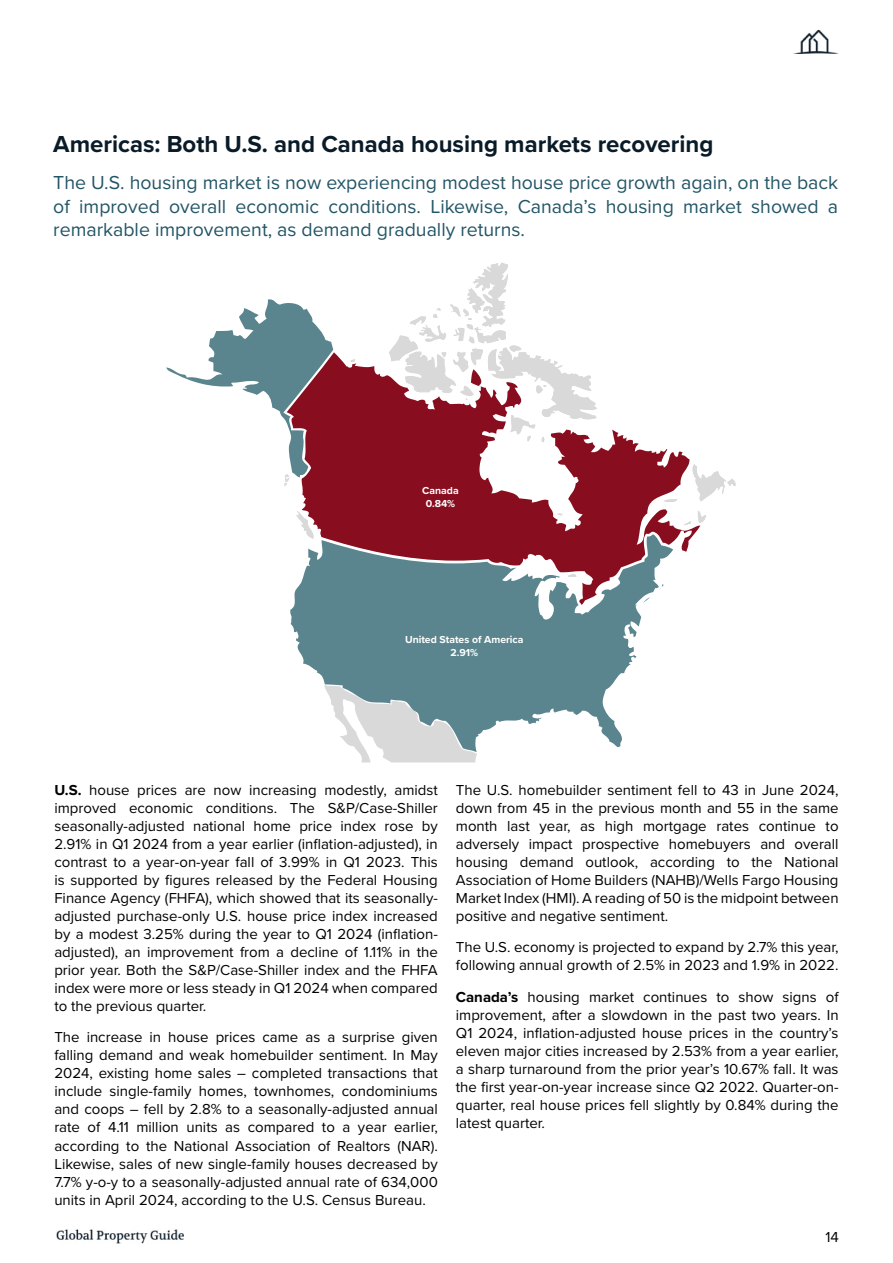
<style>
.page{position:relative;width:893px;height:1263px;background:#fff}
.page>*{position:absolute;margin:0;border:0;box-sizing:border-box;transform-origin:0 0}
.t1{font:700 24px "Proxima Nova";color:#0a1b28}
.t2{font:19.5px/23.4px "Proxima Nova";color:#256;text-align:justify}
.t3{font:15px/18px "Proxima Nova";color:#000;text-align:justify}
.t4{font:700 10.5px/12.6px "Proxima Nova";color:#fff;text-align:center}
.s1{font-weight:700}
</style>
<div class="page">
<svg style="left:700px;top:513px;width:6px;height:10px"></svg>
<svg style="left:389px;top:263px;width:133px;height:89px"></svg>
<svg style="left:700px;top:471px;width:36px;height:30px"></svg>
<svg style="left:359px;top:752px;width:118px;height:10px"></svg>
<svg style="left:290px;top:605px;width:352px;height:147px;fill:#5a858e"></svg>
<svg style="left:294px;top:352px;width:406px;height:253px"></svg>
<svg style="left:166px;top:299px;width:167px;height:187px"></svg>
<img style="left:56px;top:1229px;width:127px;height:14px">
<img style="left:793px;top:30px;width:46px;height:24px">
<h1 class="t1" style="left:53px;top:126px;width:662px">Americas: Both U.S. and Canada housing markets recovering</h1>
<h2 class="t2" style="left:53px;top:170px;width:786px">The U.S. housing market is now experiencing modest house price growth again, on the back of improved overall economic conditions. Likewise, Canada’s housing market showed a remarkable improvement, as demand gradually returns.</h2>
<p class="t4" style="left:422px;top:484px;width:38px">Canada<br>0.84%</p>
<p class="t4" style="left:405px;top:633px;width:120px">United States of America<br>2.91%</p>
<p class="t3" style="left:54px;top:780px;width:385px"><span class="s1">U.S.</span> house prices are now increasing modestly, amidst improved economic conditions. The S&amp;P/Case-Shiller seasonally-adjusted national home price index rose by 2.91% in Q1 2024 from a year earlier (inflation-adjusted), in contrast to a year-on-year fall of 3.99% in Q1 2023. This is supported by figures released by the Federal Housing Finance Agency (FHFA), which showed that its seasonally&shy;adjusted purchase-only U.S. house price index increased by a modest 3.25% during the year to Q1 2024 (inflation&shy;adjusted), an improvement from a decline of 1.11% in the prior year. Both the S&amp;P/Case-Shiller index and the FHFA index were more or less steady in Q1 2024 when compared to the previous quarter.</p>
<p class="t3" style="left:54px;top:1028px;width:385px">The increase in house prices came as a surprise given falling demand and weak homebuilder sentiment. In May 2024, existing home sales – completed transactions that include single-family homes, townhomes, condominiums and coops – fell by 2.8% to a seasonally-adjusted annual rate of 4.11 million units as compared to a year earlier, according to the National Association of Realtors (NAR).<br>Likewise, sales of new single-family houses decreased by 7.7% y-o-y to a seasonally-adjusted annual rate of 634,000 units in April 2024, according to the U.S. Census Bureau.</p>
<p class="t3" style="left:456px;top:780px;width:384px">The U.S. homebuilder sentiment fell to 43 in June 2024, down from 45 in the previous month and 55 in the same month last year, as high mortgage rates continue to adversely impact prospective homebuyers and overall housing demand outlook, according to the National Association of Home Builders (NAHB)/Wells Fargo Housing Market Index (HMI). A reading of 50 is the midpoint between positive and negative sentiment.</p>
<p class="t3" style="left:456px;top:938px;width:384px">The U.S. economy is projected to expand by 2.7% this year, following annual growth of 2.5% in 2023 and 1.9% in 2022.</p>
<p class="t3" style="left:456px;top:987px;width:384px"><span class="s1">Canada’s</span> housing market continues to show signs of improvement, after a slowdown in the past two years. In Q1 2024, inflation-adjusted house prices in the country’s eleven major cities increased by 2.53% from a year earlier, a sharp turnaround from the prior year’s 10.67% fall. It was the first year-on-year increase since Q2 2022. Quarter-on&shy;quarter, real house prices fell slightly by 0.84% during the latest quarter.</p>
<p class="t3" style="left:825px;top:1227px;width:15px">14</p>
</div>
